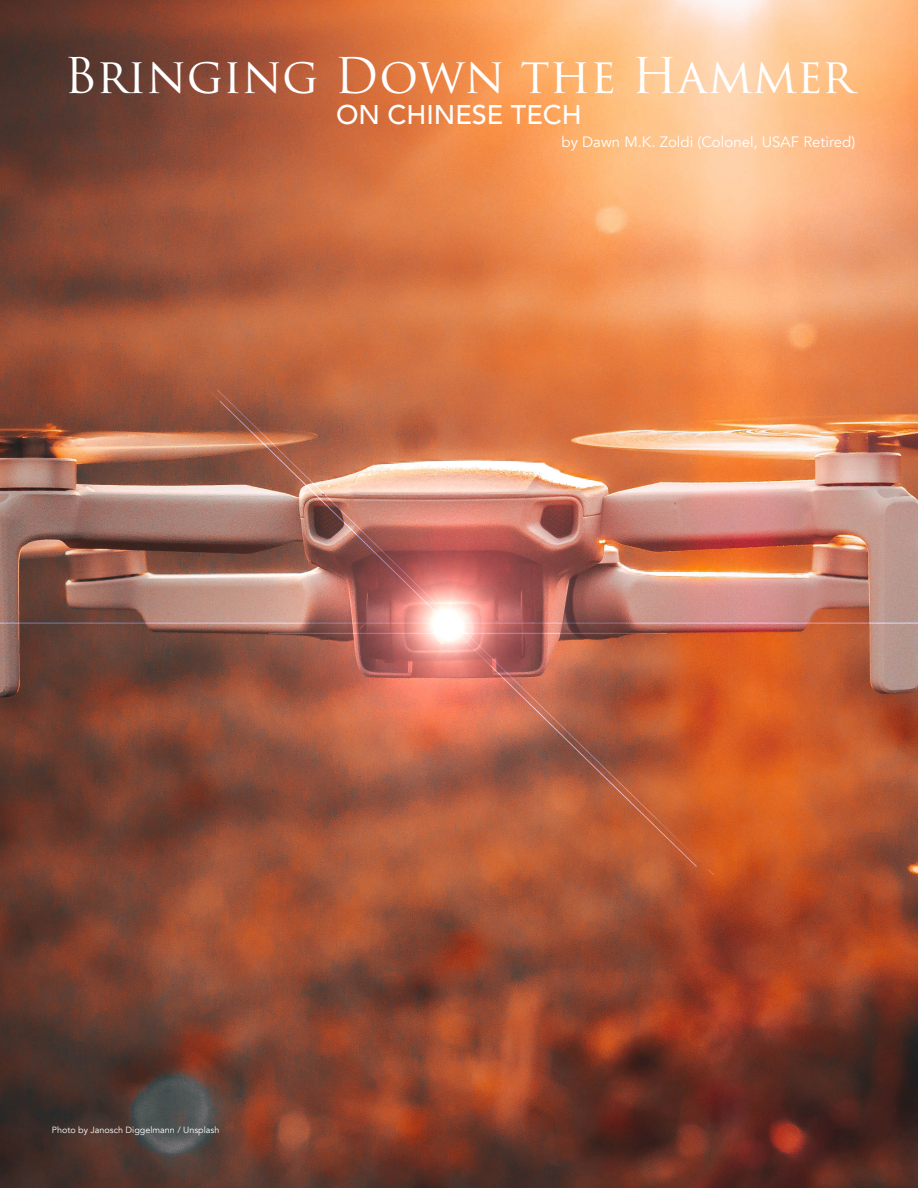
<style>
.page{position:relative;width:918px;height:1188px;background:#fff}
.page>*{position:absolute;margin:0;border:0;box-sizing:border-box;transform-origin:0 0}
.Body_A{font:48px "Trajan Pro 3";color:#fff}
.Body_A-2{font:500 27px "Avenir";color:#fff}
.Body_A-3{font:15px "Avenir";color:#fff}
.t1{font:9px "Avenir";color:#fff}
</style>
<div class="page">
<img style="left:0;top:0;width:918px;height:1188px">
<p class="Body_A" style="left:64px;top:42px;width:791px">Bringing Down the Hammer</p>
<p class="Body_A-2" style="left:336px;top:91px;width:247px">ON CHINESE TECH</p>
<p class="Body_A-3" style="left:562px;top:133px;width:295px">by Dawn M.K. Zoldi (Colonel, USAF Retired)</p>
<p class="t1" style="left:52px;top:1124px;width:169px">Photo by Janosch Diggelmann / Unsplash</p>
</div>
